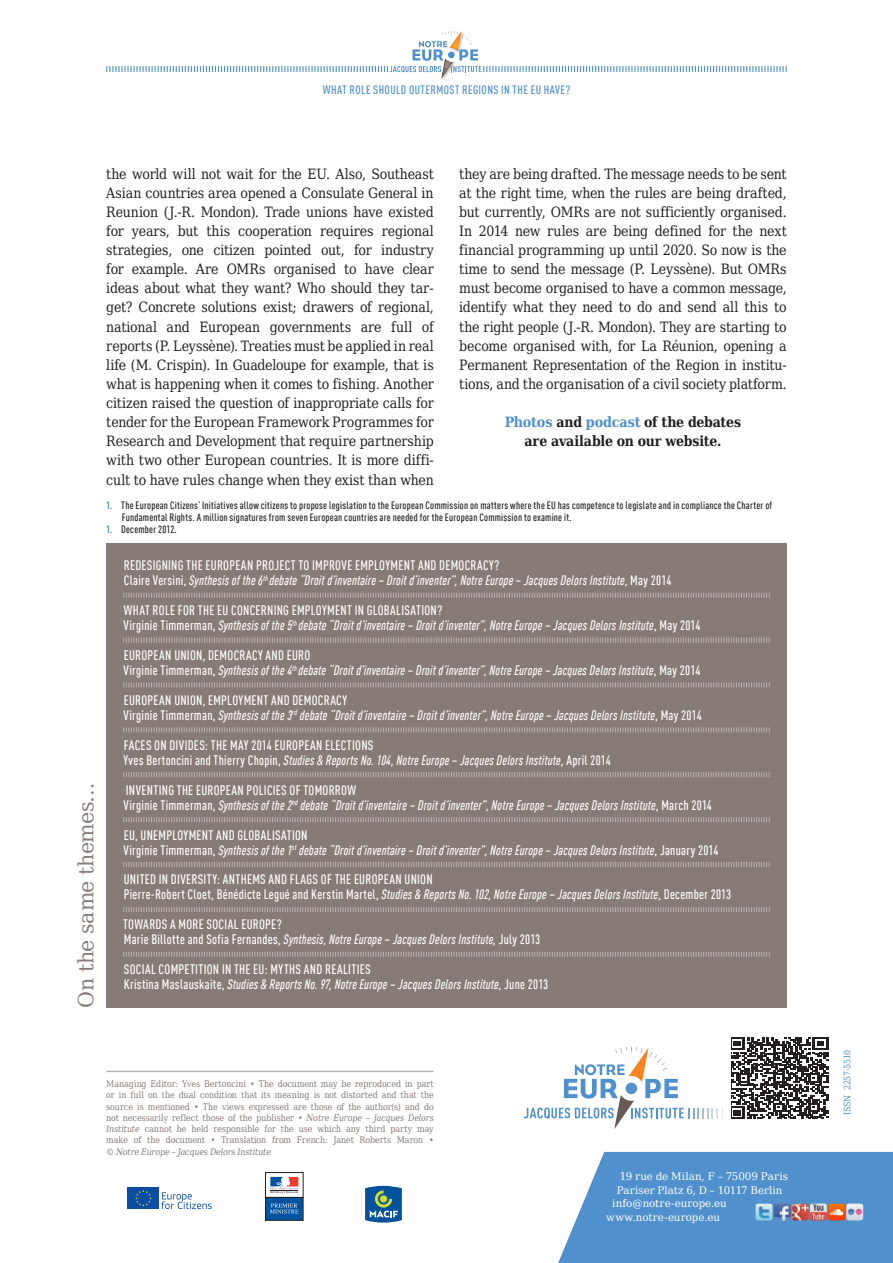
<style>
.page{position:relative;width:893px;height:1263px;background:#fff}
.page>*{position:absolute;margin:0;border:0;box-sizing:border-box;transform-origin:0 0}
.t1{font:21px "DejaVu Serif";letter-spacing:-.025em;color:#867b76}
.SYN_Courant{font:14.25px/19.2px "DejaVu Serif Condensed";letter-spacing:-.01em;color:#231f20;text-align:justify}
.SYN_Courant-2{font:700 14.25px/19.2px "DejaVu Serif Condensed";letter-spacing:-.01em;color:#231f20;text-align:center}
.SYN_SMT_auteur{font:italic 500 condensed 13.5px "DIN Offc Pro";letter-spacing:.015em;color:#fff}
.SYN_SMT_titre{font:500 condensed 13.5px "DIN Offc Pro";letter-spacing:.02em;color:#fff}
.SYN_SMT_auteur-2{font:500 condensed 13.5px "DIN Offc Pro";letter-spacing:.02em;color:#fff}
.SYN_SMT_auteur_fin{font:italic 500 condensed 13.5px "DIN Offc Pro";letter-spacing:.015em;color:#fff}
.t2{font:500 condensed 12px "DIN Offc Pro";color:#5090cc}
.SYN_Note{font:500 condensed 10.5px/12px "DIN Offc Pro";letter-spacing:.02em;color:#231f20}
.t3{font:10.5px "DejaVu Serif";letter-spacing:.005em;color:#fff}
.t4{font:9px/11.2px "DejaVu Serif Condensed";letter-spacing:-.01em;color:#867b76;text-align:justify}
.t5{font:9px "DejaVu Serif Condensed";letter-spacing:-.02em;color:#5090cc}
.s1{color:#5090cc}
.s2{font-weight:700;color:#5090cc}
.s3{font-style:normal}
.s4{font-style:italic}
</style>
<div class="page">
<svg style="left:558px;top:1152px;width:335px;height:111px;background:#5c98cf"></svg>
<hr style="left:106px;top:1071px;width:328px;height:1px;background:#bcb4b2">
<svg style="left:523px;top:1046px;width:199px;height:83px"></svg>
<svg style="left:106px;top:31px;width:681px;height:47px"></svg>
<img style="left:774px;top:1203px;width:89px;height:17px">
<img style="left:756px;top:1203px;width:16px;height:17px">
<svg style="left:365px;top:1186px;width:37px;height:36px"></svg>
<div style="left:265px;top:1197px;width:38px;height:23px;background:#0153a0"></div>
<div style="left:265px;top:1197px;width:38px;height:23px;border:1px solid #231f20"></div>
<svg style="left:270px;top:1176px;width:29px;height:18px"></svg>
<div style="left:265px;top:1172px;width:38px;height:25px;border:1px solid #231f20"></div>
<svg style="left:270px;top:1177px;width:28px;height:16px"></svg>
<svg style="left:270px;top:1203px;width:29px;height:10px"></svg>
<div style="left:128px;top:1188px;width:31px;height:21px;background:#0d4da1"></div>
<svg style="left:135px;top:1190px;width:17px;height:16px"></svg>
<svg style="left:161px;top:1192px;width:51px;height:17px"></svg>
<div style="left:106px;top:543px;width:681px;height:465px;background:#867b76"></div>
<svg style="left:123px;top:592px;width:647px;height:6px"></svg>
<svg style="left:123px;top:637px;width:647px;height:6px"></svg>
<svg style="left:123px;top:682px;width:647px;height:6px"></svg>
<svg style="left:123px;top:727px;width:647px;height:6px"></svg>
<svg style="left:123px;top:772px;width:647px;height:6px"></svg>
<svg style="left:123px;top:817px;width:647px;height:5px"></svg>
<svg style="left:123px;top:862px;width:647px;height:5px"></svg>
<svg style="left:123px;top:907px;width:647px;height:5px"></svg>
<svg style="left:123px;top:951px;width:647px;height:6px"></svg>
<svg style="left:731px;top:1037px;width:97px;height:82px"></svg>
<p class="t2" style="left:323px;top:81px;width:33px">What role</p>
<p class="t2" style="left:373px;top:81px;width:7px">should</p>
<p class="t2" style="left:409px;top:81px;width:7px">outermost</p>
<p class="t2" style="left:462px;top:81px;width:6px">regions</p>
<p class="t2" style="left:501px;top:81px;width:49px">in the EU have</p>
<p class="t2" style="left:565px;top:81px;width:6px">?</p>
<p class="t1" style="left:67px;top:1008px;width:227px;rotate:-90deg">On the same themes…</p>
<p class="SYN_Courant" style="left:106px;top:163px;width:329px">the world will not wait for the EU. Also, Southeast Asian countries area opened a Consulate General in Reunion (J.-R. Mondon). Trade unions have existed for years, but this cooperation requires regional strategies, one citizen pointed out, for industry for example. Are OMRs organised to have clear ideas about what they want? Who should they tar&shy;get? Concrete solutions exist; drawers of regional, national and European governments are full of reports (P. Leyssène). Treaties must be applied in real life (M. Crispin). In Guadeloupe for example, that is what is happening when it comes to fishing. Another citizen raised the question of inappropriate calls for tender for the European Framework Programmes for Research and Development that require partnership with two other European countries. It is more diffi&shy;cult to have rules change when they exist than when</p>
<p class="SYN_Courant" style="left:459px;top:163px;width:329px">they are being drafted. The message needs to be sent at the right time, when the rules are being drafted, but currently, OMRs are not sufficiently organised.<br>In 2014 new rules are being defined for the next financial programming up until 2020. So now is the time to send the message (P. Leyssène). But OMRs must become organised to have a common message, identify what they need to do and send all this to the right people (J.-R. Mondon). They are starting to become organised with, for La Réunion, opening a Permanent Representation of the Region in institu&shy;tions, and the organisation of a civil society platform.</p>
<p class="SYN_Courant-2" style="left:505px;top:412px;width:238px"><span class="s1">Photos</span> and <span class="s1">podcast</span> of the debates are available on our website.</p>
<p class="SYN_Note" style="left:122px;top:498px;width:652px;text-indent:-16px"><span class="s2">1.</span> The European Citizens’ Initiatives allow citizens to propose legislation to the European Commission on matters where the EU has competence to legislate and in compliance the Charter of<br>Fundamental Rights. A million signatures from seven European countries are needed for the European Commission to examine it.</p>
<p class="SYN_Note" style="left:106px;top:522px;width:72px"><span class="s2">1.</span> December 2012.</p>
<p class="SYN_SMT_titre" style="left:124px;top:555px;width:377px">REDESIGNING THE EUROPEAN PROJECT TO IMPROVE EMPLOYMENT AND DEMOCRACY?</p>
<p class="SYN_SMT_auteur" style="left:124px;top:570px;width:549px"><span class="s3">Claire Versini,</span> Synthesis of the 6<sup>th</sup> debate “Droit d’inventaire – Droit d’inventer”, Notre Europe – Jacques Delors Institute<span class="s3">, May 2014</span></p>
<p class="SYN_SMT_titre" style="left:124px;top:600px;width:320px">WHAT ROLE FOR THE EU CONCERNING EMPLOYMENT IN GLOBALISATION?</p>
<p class="SYN_SMT_auteur" style="left:124px;top:615px;width:578px"><span class="s3">Virginie Timmerman,</span> Synthesis of the 5<sup>th</sup> debate “Droit d’inventaire – Droit d’inventer”, Notre Europe – Jacques Delors Institute<span class="s3">, May 2014</span></p>
<p class="SYN_SMT_titre" style="left:124px;top:645px;width:188px">EUROPEAN UNION, DEMOCRACY AND EURO</p>
<p class="SYN_SMT_auteur" style="left:124px;top:660px;width:578px"><span class="s3">Virginie Timmerman,</span> Synthesis of the 4<sup>th</sup> debate “Droit d’inventaire – Droit d’inventer”, Notre Europe – Jacques Delors Institute<span class="s3">, May 2014</span></p>
<p class="SYN_SMT_titre" style="left:124px;top:690px;width:225px">EUROPEAN UNION, EMPLOYMENT AND DEMOCRACY</p>
<p class="SYN_SMT_auteur" style="left:124px;top:705px;width:580px"><span class="s3">Virginie Timmerman,</span> Synthesis of the 3<sup>rd</sup> debate “Droit d’inventaire – Droit d’inventer”, Notre Europe – Jacques Delors Institute<span class="s3">, May 2014</span></p>
<p class="SYN_SMT_titre" style="left:124px;top:735px;width:251px">FACES ON DIVIDES: THE MAY 2014 EUROPEAN ELECTIONS</p>
<p class="SYN_SMT_auteur" style="left:124px;top:750px;width:489px"><span class="s3">Yves Bertoncini and Thierry Chopin,</span> Studies &amp; Reports No. 104, Notre Europe – Jacques Delors Institute<span class="s3">, April 2014</span></p>
<p class="SYN_SMT_titre" style="left:126px;top:780px;width:232px">INVENTING THE EUROPEAN POLICIES OF TOMORROW</p>
<p class="SYN_SMT_auteur" style="left:124px;top:795px;width:590px"><span class="s3">Virginie Timmerman,</span> Synthesis of the 2<sup>nd</sup> debate “Droit d’inventaire – Droit d’inventer”, Notre Europe – Jacques Delors Institute<span class="s3">, March 2014</span></p>
<p class="SYN_SMT_titre" style="left:124px;top:825px;width:185px">EU, UNEMPLOYMENT AND GLOBALISATION</p>
<p class="SYN_SMT_auteur" style="left:124px;top:840px;width:596px"><span class="s3">Virginie Timmerman,</span> Synthesis of the 1<sup>st</sup> debate “Droit d’inventaire – Droit d’inventer”, Notre Europe – Jacques Delors Institute<span class="s3">, January 2014</span></p>
<p class="SYN_SMT_titre" style="left:124px;top:870px;width:310px">UNITED IN DIVERSITY: ANTHEMS AND FLAGS OF THE EUROPEAN UNION</p>
<p class="SYN_SMT_auteur-2" style="left:124px;top:885px;width:609px">Pierre-Robert Cloet, Bénédicte Legué and Kerstin Martel, <span class="s4">Studies &amp; Reports No. 102, Notre Europe – Jacques Delors Institute</span>, December 2013</p>
<p class="SYN_SMT_titre" style="left:123px;top:914px;width:160px">TOWARDS A MORE SOCIAL EUROPE?</p>
<p class="SYN_SMT_auteur" style="left:124px;top:929px;width:418px"><span class="s3">Marie Billotte and Sofia Fernandes,</span> Synthesis, Notre Europe – Jacques Delors Institute, <span class="s3">July 2013</span></p>
<p class="SYN_SMT_titre" style="left:124px;top:959px;width:248px">SOCIAL COMPETITION IN THE EU: MYTHS AND REALITIES</p>
<p class="SYN_SMT_auteur_fin" style="left:124px;top:974px;width:426px"><span class="s3">Kristina Maslauskaite,</span> Studies &amp; Reports No. 97, Notre Europe – Jacques Delors Institute, <span class="s3">June 2013</span></p>
<p class="t4" style="left:106px;top:1077px;width:329px">Managing Editor: Yves Bertoncini • The document may be reproduced in part or in full on the dual condition that its meaning is not distorted and that the source is mentioned • The views expressed are those of the author(s) and do not necessarily reflect those of the publisher • <span class="s4">Notre Europe – Jacques Delors Institute</span> cannot be held responsible for the use which any third party may make of the document • Translation from French: Janet Roberts Maron • © <span class="s4">Notre Europe – Jacques Delors Institute</span></p>
<p class="t3" style="left:620px;top:1167px;width:170px">19 rue de Milan, F – 75009 Paris</p>
<p class="t3" style="left:617px;top:1180px;width:167px">Pariser Platz 6, D – 10117 Berlin</p>
<p class="t3" style="left:612px;top:1194px;width:116px">info@notre-europe.eu</p>
<p class="t3" style="left:606px;top:1207px;width:115px">www.notre-europe.eu</p>
<p class="t5" style="left:839px;top:1115px;width:67px;rotate:-90deg">ISSN 2257-5510</p>
</div>
